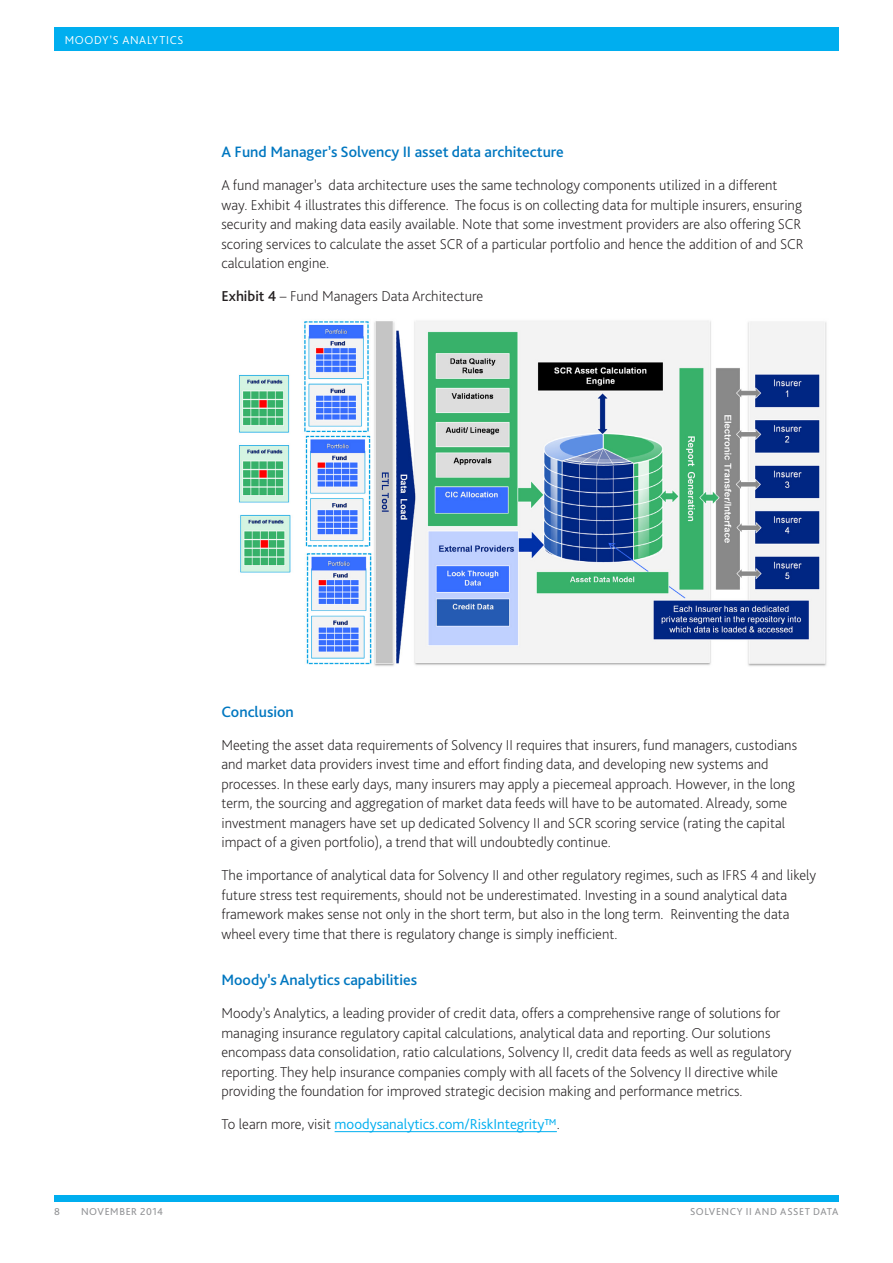
<style>
.page{position:relative;width:893px;height:1263px;background:#fff}
.page>*{position:absolute;margin:0;border:0;box-sizing:border-box;transform-origin:0 0}
.BODY___Headline_2__s{font:500 15.75px "Bliss Pro";color:#0077c0}
.BODY___Text{font:200 15px/19.5px "Bliss Pro";color:#231f20}
.BODY___Text-2{font:300 15px "Bliss Pro";color:#00aeef}
.t1{font:300 12px "Bliss Pro";letter-spacing:.055em;color:#fff}
.t2{font:10.5px "Bliss Pro";letter-spacing:.06em;color:#919295}
.s1{font-weight:500}
.s2{font-weight:200;color:#231f20}
</style>
<div class="page">
<div style="left:54px;top:1195px;width:785px;height:6px;background:#00aeef"></div>
<div style="left:54px;top:27px;width:785px;height:24px;background:#00aeef"></div>
<hr style="left:335px;top:1131px;width:222px;height:1px;background:#00aeef">
<img style="left:239px;top:321px;width:588px;height:345px">
<p class="t1" style="left:65px;top:32px;width:120px">MOODY’S ANALYTICS</p>
<p class="BODY___Headline_2__s" style="left:221px;top:142px;width:344px">A Fund Manager’s Solvency II asset data architecture</p>
<p class="BODY___Text" style="left:221px;top:175px;width:584px">A fund manager’s data architecture uses the same technology components utilized in a different way. Exhibit 4 illustrates this difference. The focus is on collecting data for multiple insurers, ensuring security and making data easily available. Note that some investment providers are also offering SCR scoring services to calculate the asset SCR of a particular portfolio and hence the addition of and SCR calculation engine.</p>
<p class="BODY___Text" style="left:221px;top:286px;width:263px"><span class="s1">Exhibit 4</span> – Fund Managers Data Architecture</p>
<p class="BODY___Headline_2__s" style="left:221px;top:702px;width:74px">Conclusion</p>
<p class="BODY___Text" style="left:221px;top:735px;width:577px">Meeting the asset data requirements of Solvency II requires that insurers, fund managers, custodians and market data providers invest time and effort finding data, and developing new systems and processes. In these early days, many insurers may apply a piecemeal approach. However, in the long term, the sourcing and aggregation of market data feeds will have to be automated. Already, some investment managers have set up dedicated Solvency II and SCR scoring service (rating the capital impact of a given portfolio), a trend that will undoubtedly continue.</p>
<p class="BODY___Text" style="left:221px;top:865px;width:596px">The importance of analytical data for Solvency II and other regulatory regimes, such as IFRS 4 and likely future stress test requirements, should not be underestimated. Investing in a sound analytical data framework makes sense not only in the short term, but also in the long term. Reinventing the data wheel every time that there is regulatory change is simply inefficient.</p>
<p class="BODY___Headline_2__s" style="left:221px;top:970px;width:197px">Moody’s Analytics capabilities</p>
<p class="BODY___Text" style="left:221px;top:1003px;width:571px">Moody’s Analytics, a leading provider of credit data, offers a comprehensive range of solutions for managing insurance regulatory capital calculations, analytical data and reporting. Our solutions encompass data consolidation, ratio calculations, Solvency II, credit data feeds as well as regulatory reporting. They help insurance companies comply with all facets of the Solvency II directive while providing the foundation for improved strategic decision making and performance metrics.</p>
<p class="BODY___Text-2" style="left:221px;top:1115px;width:340px"><span class="s2">To learn more, visit</span> moodysanalytics.com/RiskIntegrity™<span class="s2">.</span></p>
<p class="t2" style="left:54px;top:1205px;width:7px">8</p>
<p class="t2" style="left:81px;top:1205px;width:84px">NOVEMBER 2014</p>
<p class="t2" style="left:690px;top:1205px;width:150px">SOLVENCY II AND ASSET DATA</p>
</div>
